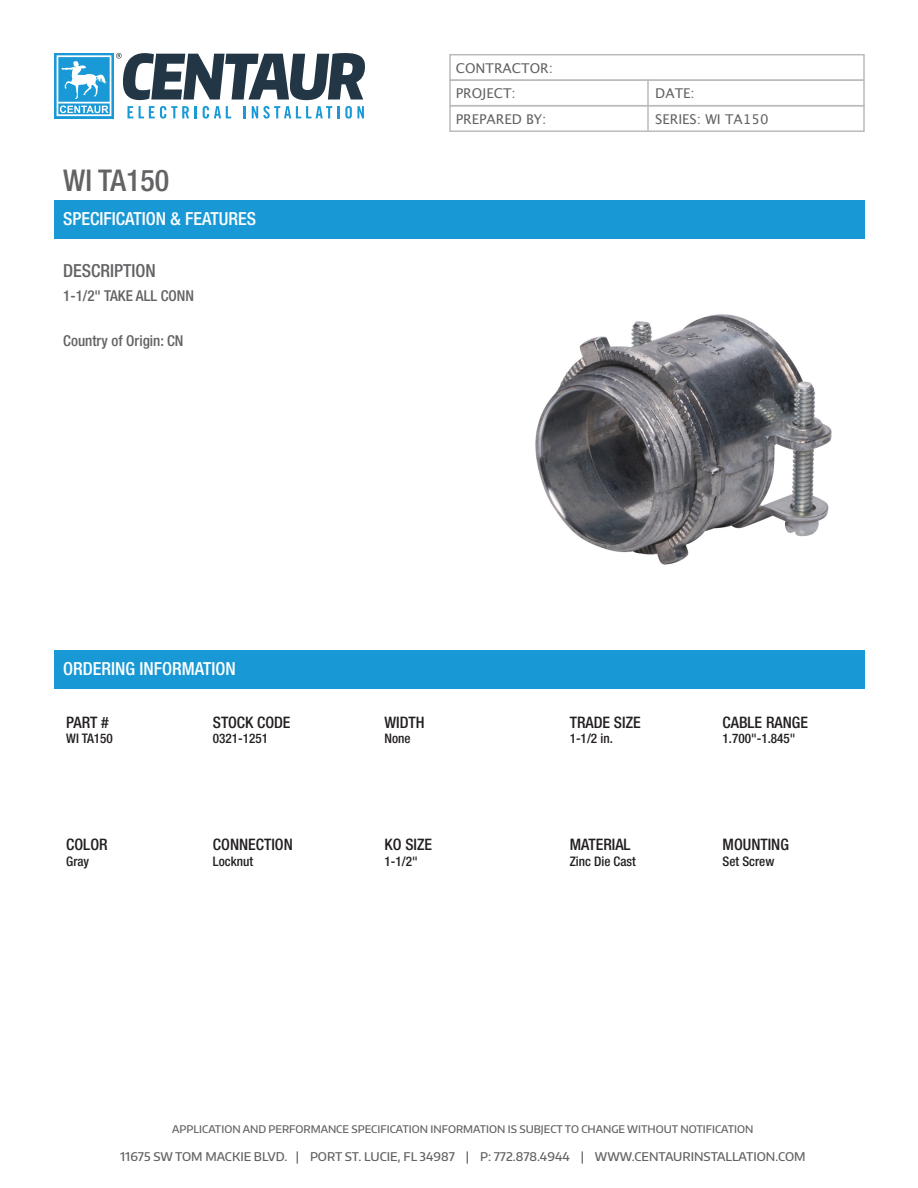
<style>
.page{position:relative;width:918px;height:1188px;background:#fff}
.page>*{position:absolute;margin:0;border:0;box-sizing:border-box;transform-origin:0 0}
.t1{font:500 condensed 30px "Helvetica Neue";color:#636366}
.t2{font:500 condensed 18px "Helvetica Neue";color:#fff}
.t3{font:500 condensed 18px "Helvetica Neue";color:#636366}
.t4{font:500 condensed 15.9px "Helvetica Neue";color:#231f20}
.t5{font:500 condensed 15px "Helvetica Neue";color:#636366}
.t6{font:13.5px "Lucida Grande";color:#636366}
.t7{font:500 condensed 13.2px "Helvetica Neue";color:#231f20}
.t8{font:500 12px "Encode Sans Normal";color:#636366}
.t9{font:500 10.5px "Encode Sans Normal";color:#636366}
</style>
<div class="page">
<svg style="left:54px;top:53px;width:3px;height:65px"></svg>
<svg style="left:57px;top:53px;width:308px;height:65px"></svg>
<div style="left:449px;top:54px;width:416px;height:27px;border:2px solid #babbbb"></div>
<div style="left:449px;top:79px;width:416px;height:27px;border:2px solid #babbbb"></div>
<hr style="left:647px;top:80px;width:2px;height:25px;background:#babbbb">
<div style="left:449px;top:105px;width:416px;height:27px;border:2px solid #babbbb"></div>
<hr style="left:647px;top:106px;width:2px;height:24px;background:#babbbb">
<div style="left:54px;top:200px;width:811px;height:39px;background:#1899d6"></div>
<div style="left:54px;top:650px;width:811px;height:39px;background:#1899d6"></div>
<img style="left:535px;top:314px;width:297px;height:251px">
<p class="t1" style="left:63px;top:163px;width:107px">WI TA150</p>
<p class="t2" style="left:63px;top:208px;width:195px">SPECIFICATION &amp; FEATURES</p>
<p class="t3" style="left:63px;top:260px;width:94px">DESCRIPTION</p>
<p class="t5" style="left:63px;top:286px;width:132px">1-1/2" TAKE ALL CONN</p>
<p class="t5" style="left:63px;top:331px;width:122px">Country of Origin: CN</p>
<p class="t6" style="left:456px;top:60px;width:99px">CONTRACTOR:</p>
<p class="t6" style="left:456px;top:86px;width:62px">PROJECT:</p>
<p class="t6" style="left:655px;top:86px;width:41px">DATE:</p>
<p class="t6" style="left:456px;top:111px;width:92px">PREPARED BY:</p>
<p class="t6" style="left:655px;top:111px;width:115px">SERIES: WI TA150</p>
<p class="t2" style="left:63px;top:658px;width:174px">ORDERING INFORMATION</p>
<p class="t4" style="left:66px;top:712px;width:44px">PART #</p>
<p class="t7" style="left:66px;top:731px;width:48px">WI TA150</p>
<p class="t4" style="left:213px;top:712px;width:79px">STOCK CODE</p>
<p class="t7" style="left:213px;top:731px;width:57px">0321-1251</p>
<p class="t4" style="left:385px;top:712px;width:42px">WIDTH</p>
<p class="t7" style="left:385px;top:731px;width:28px">None</p>
<p class="t4" style="left:570px;top:712px;width:72px">TRADE SIZE</p>
<p class="t7" style="left:570px;top:731px;width:45px">1-1/2 in.</p>
<p class="t4" style="left:723px;top:712px;width:87px">CABLE RANGE</p>
<p class="t7" style="left:723px;top:731px;width:74px">1.700"-1.845"</p>
<p class="t4" style="left:66px;top:835px;width:43px">COLOR</p>
<p class="t7" style="left:66px;top:854px;width:24px">Gray</p>
<p class="t4" style="left:213px;top:835px;width:81px">CONNECTION</p>
<p class="t7" style="left:213px;top:854px;width:42px">Locknut</p>
<p class="t4" style="left:385px;top:835px;width:49px">KO SIZE</p>
<p class="t7" style="left:385px;top:854px;width:35px">1-1/2"</p>
<p class="t4" style="left:570px;top:835px;width:63px">MATERIAL</p>
<p class="t7" style="left:570px;top:854px;width:68px">Zinc Die Cast</p>
<p class="t4" style="left:723px;top:835px;width:68px">MOUNTING</p>
<p class="t7" style="left:723px;top:854px;width:53px">Set Screw</p>
<p class="t9" style="left:172px;top:1122px;width:583px">APPLICATION AND PERFORMANCE SPECIFICATION INFORMATION IS SUBJECT TO CHANGE WITHOUT NOTIFICATION</p>
<p class="t8" style="left:120px;top:1149px;width:687px">11675 SW TOM MACKIE BLVD. | PORT ST. LUCIE, FL 34987 | P: 772.878.4944 | WWW.CENTAURINSTALLATION.COM</p>
</div>
